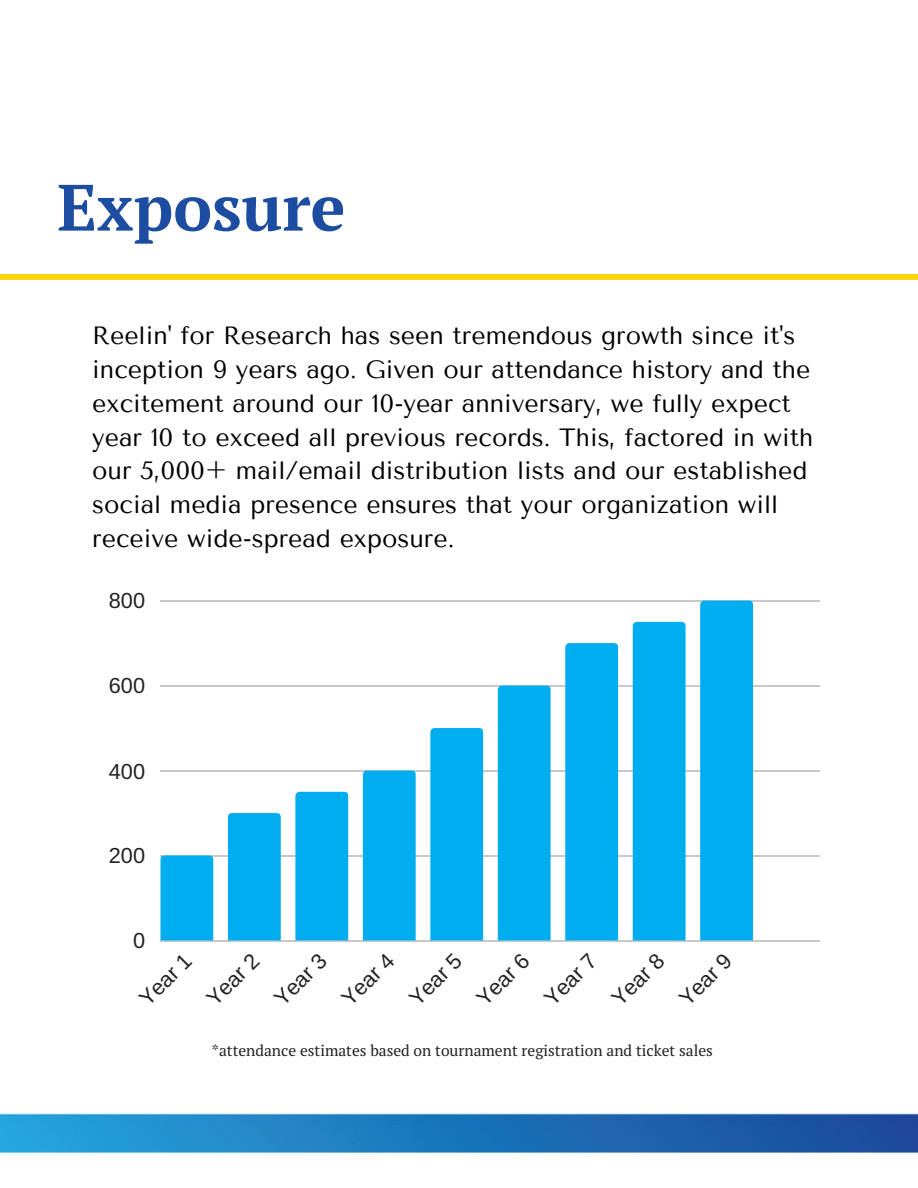
<style>
.page{position:relative;width:918px;height:1188px;background:#fff}
.page>*{position:absolute;margin:0;border:0;box-sizing:border-box;transform-origin:0 0}
.t1{font:700 65.4px "PT Serif";color:#1c4da1}
.t2{font:24.9px/33.8px "Tenor Sans";color:#000}
.t3{font:21.75px "Arimo";color:#222}
.t4{font:15.6px "PT Serif";color:#222}
</style>
<div class="page">
<div style="left:0;top:274px;width:918px;height:5px;background:#fcd608"></div>
<hr style="left:160px;top:940px;width:660px;height:2px;background:#222">
<hr style="left:160px;top:856px;width:660px;height:1px;background:#222">
<hr style="left:160px;top:771px;width:660px;height:1px;background:#222">
<hr style="left:160px;top:686px;width:660px;height:1px;background:#222">
<hr style="left:160px;top:601px;width:660px;height:1px;background:#222">
<div style="left:160px;top:856px;width:53px;height:84px;background:#00aeef"></div>
<div style="left:228px;top:813px;width:53px;height:127px;background:#00aeef"></div>
<div style="left:295px;top:792px;width:53px;height:148px;background:#00aeef"></div>
<div style="left:363px;top:771px;width:53px;height:169px;background:#00aeef"></div>
<div style="left:430px;top:728px;width:53px;height:212px;background:#00aeef"></div>
<div style="left:498px;top:686px;width:53px;height:254px;background:#00aeef"></div>
<div style="left:565px;top:643px;width:53px;height:297px;background:#00aeef"></div>
<div style="left:633px;top:622px;width:53px;height:318px;background:#00aeef"></div>
<div style="left:700px;top:601px;width:53px;height:339px;background:#00aeef"></div>
<img style="left:0;top:1114px;width:918px;height:39px">
<h1 class="t1" style="left:57px;top:163px;width:290px">Exposure</h1>
<p class="t2" style="left:92px;top:319px;width:723px">Reelin' for Research has seen tremendous growth since it's inception 9 years ago. Given our attendance history and the excitement around our 10-year anniversary, we fully expect year 10 to exceed all previous records. This, factored in with our 5,000+ mail/email distribution lists and our established social media presence ensures that your organization will receive wide-spread exposure.</p>
<p class="t3" style="left:109px;top:588px;width:38px">800</p>
<p class="t3" style="left:109px;top:673px;width:38px">600</p>
<p class="t3" style="left:109px;top:759px;width:38px">400</p>
<p class="t3" style="left:109px;top:843px;width:38px">200</p>
<p class="t3" style="left:133px;top:929px;width:14px">0</p>
<p class="t3" style="left:134px;top:994px;width:65px;rotate:-45deg">Year 1</p>
<p class="t3" style="left:202px;top:994px;width:65px;rotate:-45deg">Year 2</p>
<p class="t3" style="left:269px;top:994px;width:65px;rotate:-45deg">Year 3</p>
<p class="t3" style="left:337px;top:994px;width:65px;rotate:-45deg">Year 4</p>
<p class="t3" style="left:404px;top:994px;width:65px;rotate:-45deg">Year 5</p>
<p class="t3" style="left:472px;top:994px;width:65px;rotate:-45deg">Year 6</p>
<p class="t3" style="left:539px;top:994px;width:65px;rotate:-45deg">Year 7</p>
<p class="t3" style="left:607px;top:994px;width:65px;rotate:-45deg">Year 8</p>
<p class="t3" style="left:674px;top:994px;width:65px;rotate:-45deg">Year 9</p>
<p class="t4" style="left:212px;top:1040px;width:503px">*attendance estimates based on tournament registration and ticket sales</p>
</div>
